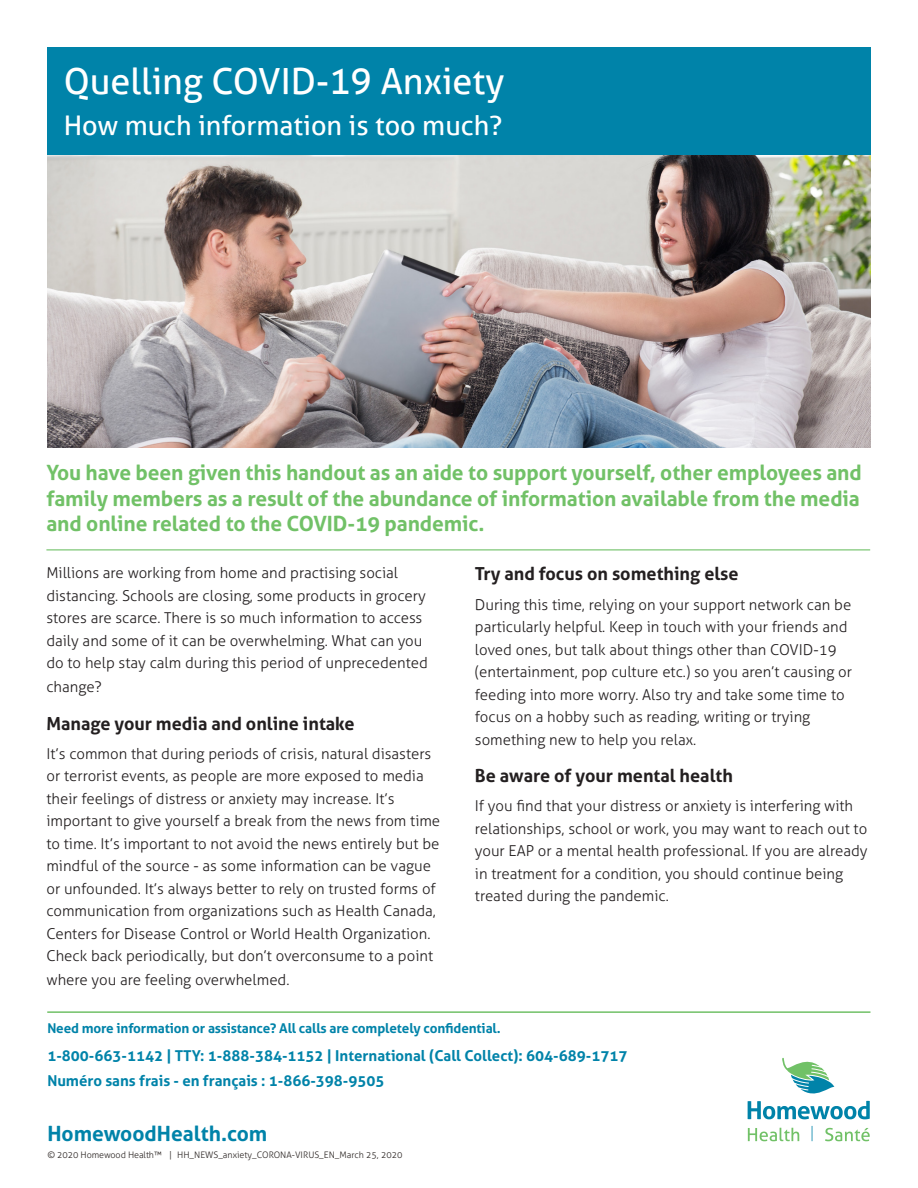
<style>
.page{position:relative;width:918px;height:1188px;background:#fff}
.page>*{position:absolute;margin:0;border:0;box-sizing:border-box;transform-origin:0 0}
.Byline{font:36px "Aller";color:#fff}
.Byline-2{font:27px "Aller";color:#fff}
.BodyCopy{font:700 21px/25.5px "Aller";letter-spacing:-.005em;color:#71c167;text-align:justify}
.BodyCopy-2{font:700 21px "Aller";color:#0083a9}
.BodyCopy-3{font:700 18px "Aller";color:#231f20}
.BodyCopy-4{font:300 15px/22.5px "Aller";color:#231f20}
.BodyCopy-5{font:700 15px "Aller";color:#0083a9}
.BodyCopy-6{font:700 13.5px "Aller";letter-spacing:-.01em;color:#0083a9}
.BodyCopy-7{font:300 9px "Aller";color:#2e2826}
</style>
<div class="page">
<svg style="left:748px;top:1058px;width:122px;height:61px"></svg>
<svg style="left:748px;top:1128px;width:51px;height:13px"></svg>
<svg style="left:825px;top:1128px;width:45px;height:13px"></svg>
<svg style="left:812px;top:1126px;width:1px;height:15px"></svg>
<div style="left:47px;top:47px;width:824px;height:108px;background:#0083a9"></div>
<img style="left:47px;top:155px;width:824px;height:292px">
<hr style="left:47px;top:1011px;width:823px;height:2px;background:#71c167">
<hr style="left:46px;top:549px;width:824px;height:1px;background:#71c167">
<p class="Byline" style="left:64px;top:59px;width:442px">Quelling COVID-19 Anxiety</p>
<p class="Byline-2" style="left:64px;top:109px;width:440px">How much information is too much?</p>
<p class="BodyCopy" style="left:46px;top:460px;width:817px">You have been given this handout as an aide to support yourself, other employees and family members as a result of the abundance of information available from the media and online related to the COVID-19 pandemic.</p>
<p class="BodyCopy-4" style="left:46px;top:562px;width:383px">Millions are working from home and practising social distancing. Schools are closing, some products in grocery stores are scarce. There is so much information to access daily and some of it can be overwhelming. What can you do to help stay calm during this period of unprecedented</p>
<p class="BodyCopy-4" style="left:46px;top:676px;width:57px">change?</p>
<p class="BodyCopy-3" style="left:46px;top:712px;width:310px">Manage your media and online intake</p>
<p class="BodyCopy-4" style="left:46px;top:742px;width:395px">It’s common that during periods of crisis, natural disasters or terrorist events, as people are more exposed to media their feelings of distress or anxiety may increase. It’s important to give yourself a break from the news from time to time. It’s important to not avoid the news entirely but be mindful of the source - as some information can be vague or unfounded. It’s always better to rely on trusted forms of communication from organizations such as Health Canada, Centers for Disease Control or World Health Organization.<br>Check back periodically, but don’t overconsume to a point</p>
<p class="BodyCopy-4" style="left:46px;top:969px;width:245px">where you are feeling overwhelmed.</p>
<p class="BodyCopy-3" style="left:475px;top:563px;width:265px">Try and focus on something else</p>
<p class="BodyCopy-4" style="left:475px;top:593px;width:379px">During this time, relying on your support network can be particularly helpful. Keep in touch with your friends and loved ones, but talk about things other than COVID-19 (entertainment, pop culture etc.) so you aren’t causing or feeding into more worry. Also try and take some time to focus on a hobby such as reading, writing or trying something new to help you relax.</p>
<p class="BodyCopy-3" style="left:475px;top:765px;width:260px">Be aware of your mental health</p>
<p class="BodyCopy-4" style="left:475px;top:795px;width:394px">If you find that your distress or anxiety is interfering with relationships, school or work, you may want to reach out to your EAP or a mental health professional. If you are already in treatment for a condition, you should continue being treated during the pandemic.</p>
<p class="BodyCopy-6" style="left:47px;top:1020px;width:455px">Need more information or assistance? All calls are completely confidential.</p>
<p class="BodyCopy-5" style="left:47px;top:1047px;width:582px">1-800-663-1142 | TTY: 1-888-384-1152 | International (Call Collect): 604-689-1717</p>
<p class="BodyCopy-5" style="left:47px;top:1071px;width:339px">Numéro sans frais - en français : 1-866-398-9505</p>
<p class="BodyCopy-2" style="left:47px;top:1120px;width:222px">HomewoodHealth.com</p>
<p class="BodyCopy-7" style="left:47px;top:1149px;width:357px">© 2020 Homewood Health™ | HH_NEWS_anxiety_CORONA-VIRUS_EN_March 25, 2020</p>
</div>
